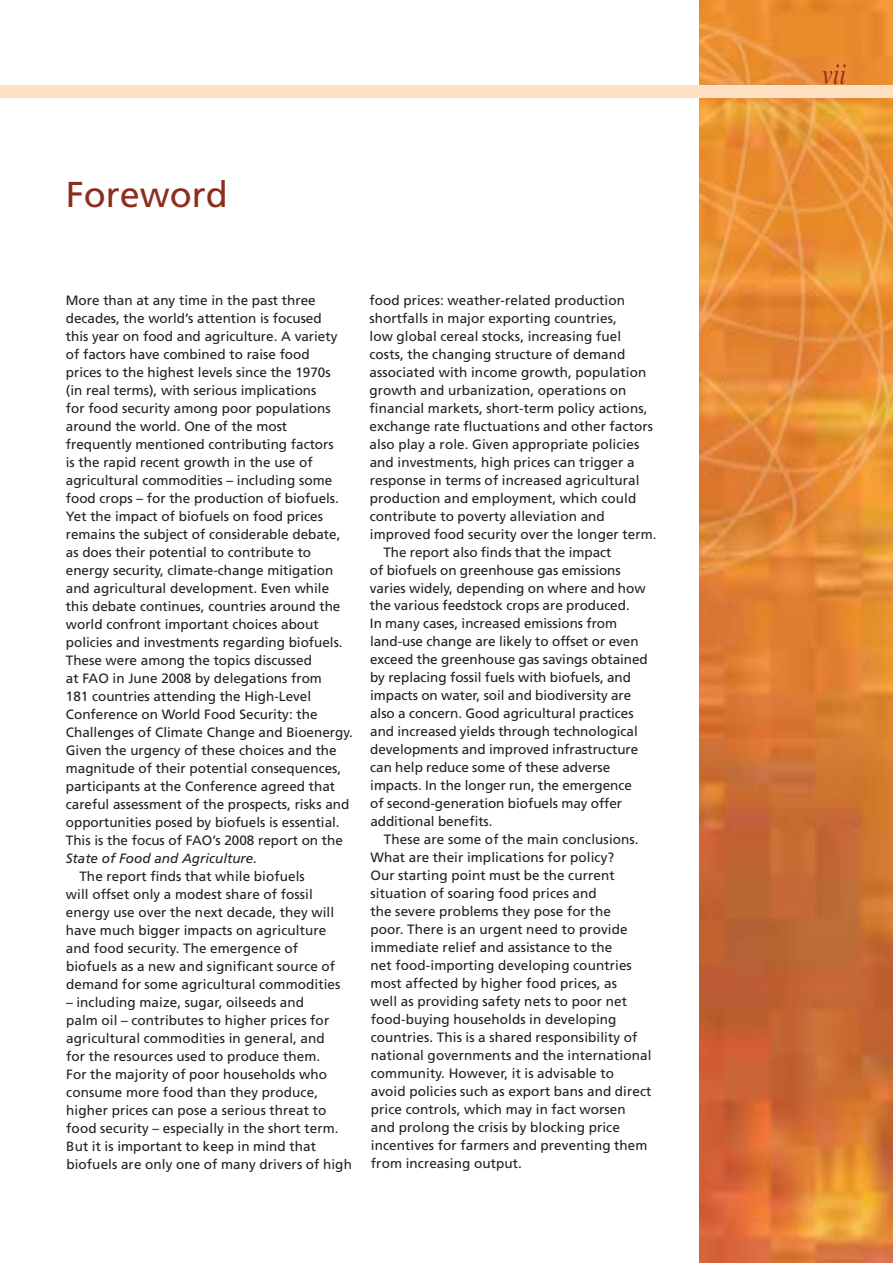
<style>
.page{position:relative;width:893px;height:1263px;background:#fff}
.page>*{position:absolute;margin:0;border:0;box-sizing:border-box;transform-origin:0 0}
.t1{font:36px "Frutiger LT Std";color:#8b2e1d}
.t2{font:italic 30px "Times";color:#8b2e1d;scale:.8 1}
.t3{font:13.5px/18px "Frutiger LT Std";letter-spacing:.01em;color:#231f20}
.t4{font:italic 13.5px "Frutiger LT Std";color:#231f20}
</style>
<div class="page">
<img style="left:700px;top:0;width:193px;height:1263px">
<div style="left:0;top:85px;width:893px;height:13px;background:#fee0c3"></div>
<h1 class="t1" style="left:66px;top:179px;width:164px">Foreword</h1>
<p class="t3" style="left:66px;top:292px;width:289px">More than at any time in the past three decades, the world’s attention is focused<br>this year on food and agriculture. A variety of factors have combined to raise food<br>prices to the highest levels since the 1970s<br>(in real terms), with serious implications<br>for food security among poor populations around the world. One of the most frequently mentioned contributing factors<br>is the rapid recent growth in the use of agricultural commodities – including some food crops – for the production of biofuels.<br>Yet the impact of biofuels on food prices remains the subject of considerable debate, as does their potential to contribute to energy security, climate-change mitigation and agricultural development. Even while this debate continues, countries around the world confront important choices about policies and investments regarding biofuels.<br>These were among the topics discussed<br>at FAO in June 2008 by delegations from<br>181 countries attending the High-Level Conference on World Food Security: the Challenges of Climate Change and Bioenergy.<br>Given the urgency of these choices and the magnitude of their potential consequences, participants at the Conference agreed that careful assessment of the prospects, risks and opportunities posed by biofuels is essential.<br>This is the focus of FAO’s 2008 report on the</p>
<p class="t4" style="left:66px;top:852px;width:193px">State of Food and Agriculture.</p>
<p class="t3" style="left:66px;top:868px;width:276px;text-indent:13px">The report finds that while biofuels<br>will offset only a modest share of fossil energy use over the next decade, they will have much bigger impacts on agriculture and food security. The emergence of biofuels as a new and significant source of demand for some agricultural commodities</p>
<p class="t3" style="left:66px;top:994px;width:287px">– including maize, sugar, oilseeds and<br>palm oil – contributes to higher prices for agricultural commodities in general, and<br>for the resources used to produce them.<br>For the majority of poor households who consume more food than they produce, higher prices can pose a serious threat to food security – especially in the short term.<br>But it is important to keep in mind that biofuels are only one of many drivers of high</p>
<p class="t3" style="left:369px;top:291px;width:257px">food prices: weather-related production</p>
<p class="t3" style="left:369px;top:309px;width:249px">shortfalls in major exporting countries,</p>
<p class="t3" style="left:369px;top:327px;width:253px">low global cereal stocks, increasing fuel</p>
<p class="t3" style="left:369px;top:345px;width:257px">costs, the changing structure of demand</p>
<p class="t3" style="left:369px;top:363px;width:278px">associated with income growth, population</p>
<p class="t3" style="left:369px;top:381px;width:258px">growth and urbanization, operations on</p>
<p class="t3" style="left:370px;top:399px;width:279px">financial markets, short-term policy actions,</p>
<p class="t3" style="left:370px;top:417px;width:285px">exchange rate fluctuations and other factors</p>
<p class="t3" style="left:370px;top:435px;width:271px">also play a role. Given appropriate policies</p>
<p class="t3" style="left:370px;top:453px;width:266px">and investments, high prices can trigger a</p>
<p class="t3" style="left:370px;top:471px;width:271px">response in terms of increased agricultural</p>
<p class="t3" style="left:370px;top:489px;width:268px">production and employment, which could</p>
<p class="t3" style="left:370px;top:507px;width:237px">contribute to poverty alleviation and</p>
<p class="t3" style="left:370px;top:525px;width:288px">improved food security over the longer term.</p>
<p class="t3" style="left:383px;top:543px;width:230px">The report also finds that the impact</p>
<p class="t3" style="left:370px;top:561px;width:252px">of biofuels on greenhouse gas emissions</p>
<p class="t3" style="left:370px;top:579px;width:277px">varies widely, depending on where and how</p>
<p class="t3" style="left:370px;top:597px;width:261px">the various feedstock crops are produced.</p>
<p class="t3" style="left:370px;top:615px;width:249px">In many cases, increased emissions from</p>
<p class="t3" style="left:370px;top:633px;width:270px">land-use change are likely to offset or even</p>
<p class="t3" style="left:370px;top:651px;width:279px">exceed the greenhouse gas savings obtained</p>
<p class="t3" style="left:370px;top:669px;width:262px">by replacing fossil fuels with biofuels, and</p>
<p class="t3" style="left:370px;top:687px;width:263px">impacts on water, soil and biodiversity are</p>
<p class="t3" style="left:370px;top:705px;width:265px">also a concern. Good agricultural practices</p>
<p class="t3" style="left:370px;top:723px;width:269px">and increased yields through technological</p>
<p class="t3" style="left:370px;top:741px;width:270px">developments and improved infrastructure</p>
<p class="t3" style="left:370px;top:759px;width:242px">can help reduce some of these adverse</p>
<p class="t3" style="left:370px;top:777px;width:263px">impacts. In the longer run, the emergence</p>
<p class="t3" style="left:370px;top:795px;width:253px">of second-generation biofuels may offer</p>
<p class="t3" style="left:370px;top:813px;width:124px">additional benefits.</p>
<p class="t3" style="left:384px;top:831px;width:256px">These are some of the main conclusions.</p>
<p class="t3" style="left:370px;top:849px;width:245px">What are their implications for policy?</p>
<p class="t3" style="left:370px;top:867px;width:246px">Our starting point must be the current</p>
<p class="t3" style="left:370px;top:885px;width:228px">situation of soaring food prices and</p>
<p class="t3" style="left:370px;top:903px;width:242px">the severe problems they pose for the</p>
<p class="t3" style="left:370px;top:921px;width:259px">poor. There is an urgent need to provide</p>
<p class="t3" style="left:371px;top:939px;width:243px">immediate relief and assistance to the</p>
<p class="t3" style="left:371px;top:957px;width:263px">net food-importing developing countries</p>
<p class="t3" style="left:371px;top:975px;width:248px">most affected by higher food prices, as</p>
<p class="t3" style="left:371px;top:993px;width:258px">well as providing safety nets to poor net</p>
<p class="t3" style="left:371px;top:1011px;width:247px">food-buying households in developing</p>
<p class="t3" style="left:371px;top:1029px;width:268px">countries. This is a shared responsibility of</p>
<p class="t3" style="left:371px;top:1047px;width:282px">national governments and the international</p>
<p class="t3" style="left:371px;top:1065px;width:245px">community. However, it is advisable to</p>
<p class="t3" style="left:371px;top:1083px;width:282px">avoid policies such as export bans and direct</p>
<p class="t3" style="left:371px;top:1101px;width:256px">price controls, which may in fact worsen</p>
<p class="t3" style="left:371px;top:1119px;width:250px">and prolong the crisis by blocking price</p>
<p class="t3" style="left:371px;top:1137px;width:278px">incentives for farmers and preventing them</p>
<p class="t3" style="left:371px;top:1155px;width:152px">from increasing output.</p>
<h2 class="t2" style="left:822px;top:63px;width:31px">vii</h2>
</div>
